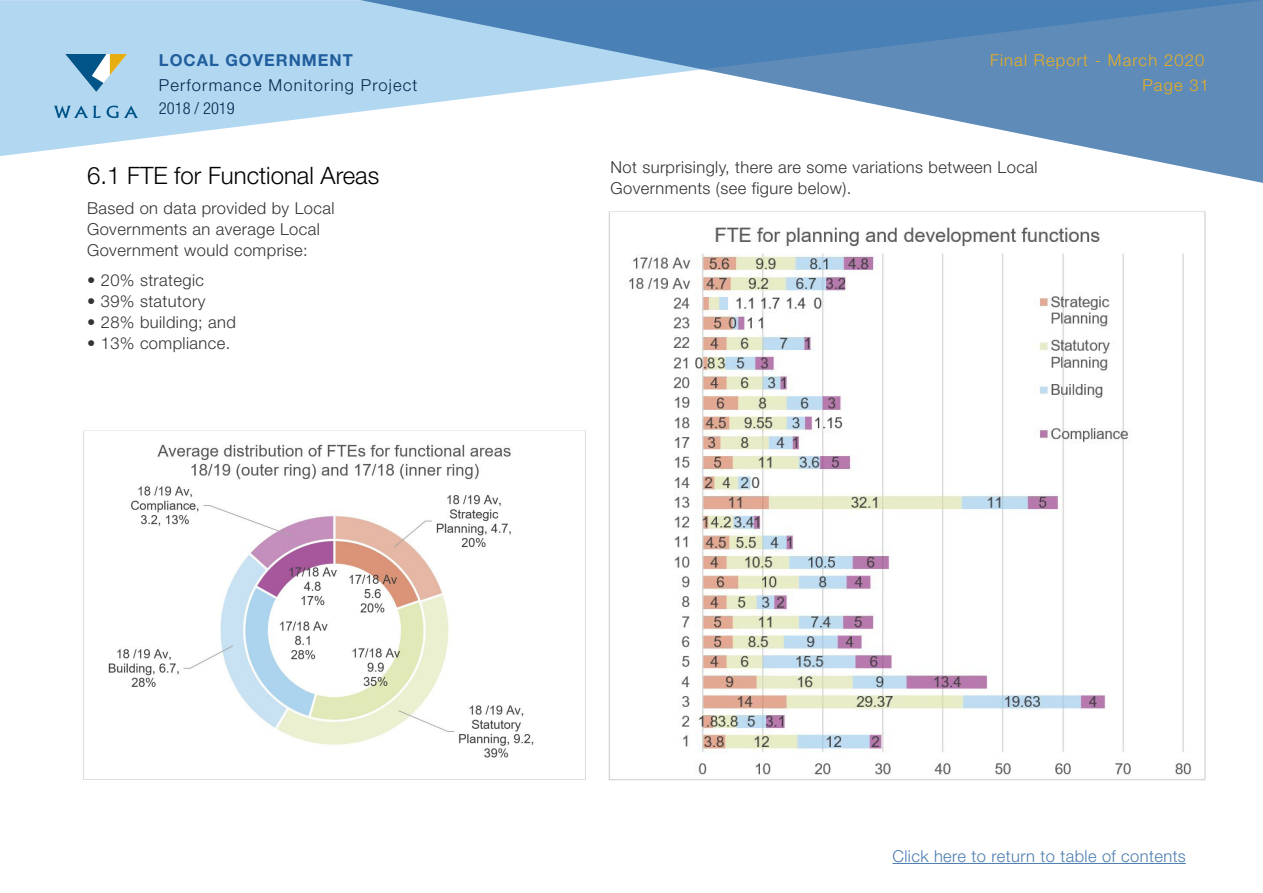
<style>
.page{position:relative;width:1263px;height:893px;background:#fff}
.page>*{position:absolute;margin:0;border:0;box-sizing:border-box;transform-origin:0 0}
.t1{font:300 24px "Helvetica Neue LT Pro";color:#000}
.t2{font:300 16.5px/21px "Helvetica Neue LT Pro";letter-spacing:.025em;color:#333}
.t3{font:300 16.5px "Helvetica Neue LT Pro";letter-spacing:.025em;color:#4d7eb1}
.t4{font:300 16.5px "Helvetica Neue LT Pro";letter-spacing:.07em;color:#002a4f}
.t5{font:300 16.5px/25px "Helvetica Neue LT Pro";letter-spacing:.07em;color:#e7ae22;text-align:right}
.t6{font:700 16.5px "Helvetica Neue LT Pro";letter-spacing:.06em;color:#215e9e}
.t7{font:300 condensed 16.5px "Helvetica Neue LT Pro";color:#002a4f}
</style>
<div class="page">
<svg style="left:0;top:0;width:360px;height:156px;background:#bdddf2"></svg>
<svg style="left:360px;top:0;width:903px;height:183px"></svg>
<svg style="left:65px;top:54px;width:62px;height:38px;background:#8bb2c2"></svg>
<svg style="left:107px;top:105px;width:31px;height:13px"></svg>
<svg style="left:54px;top:105px;width:47px;height:13px"></svg>
<hr style="left:892px;top:863px;width:294px;height:1px;background:#4d7eb1">
<img style="left:83px;top:430px;width:503px;height:350px">
<img style="left:609px;top:211px;width:597px;height:570px">
<p class="t6" style="left:159px;top:50px;width:195px">LOCAL GOVERNMENT</p>
<p class="t4" style="left:159px;top:75px;width:260px">Performance Monitoring Project</p>
<p class="t7" style="left:159px;top:99px;width:77px">2018 / 2019</p>
<h1 class="t1" style="left:87px;top:161px;width:294px">6.1 FTE for Functional Areas</h1>
<p class="t2" style="left:87px;top:197px;width:249px">Based on data provided by Local<br>Governments an average Local<br>Government would comprise:</p>
<p class="t2" style="left:87px;top:269px;width:119px">• 20% strategic</p>
<p class="t2" style="left:87px;top:290px;width:120px">• 39% statutory</p>
<p class="t2" style="left:87px;top:311px;width:150px">• 28% building; and</p>
<p class="t2" style="left:87px;top:332px;width:145px">• 13% compliance.</p>
<p class="t5" style="left:990px;top:47px;width:220px">Final Report - March 2020<br>Page 31</p>
<p class="t2" style="left:610px;top:156px;width:428px">Not surprisingly, there are some variations between Local<br>Governments (see figure below).</p>
<p class="t3" style="left:892px;top:846px;width:295px">Click here to return to table of contents</p>
</div>
